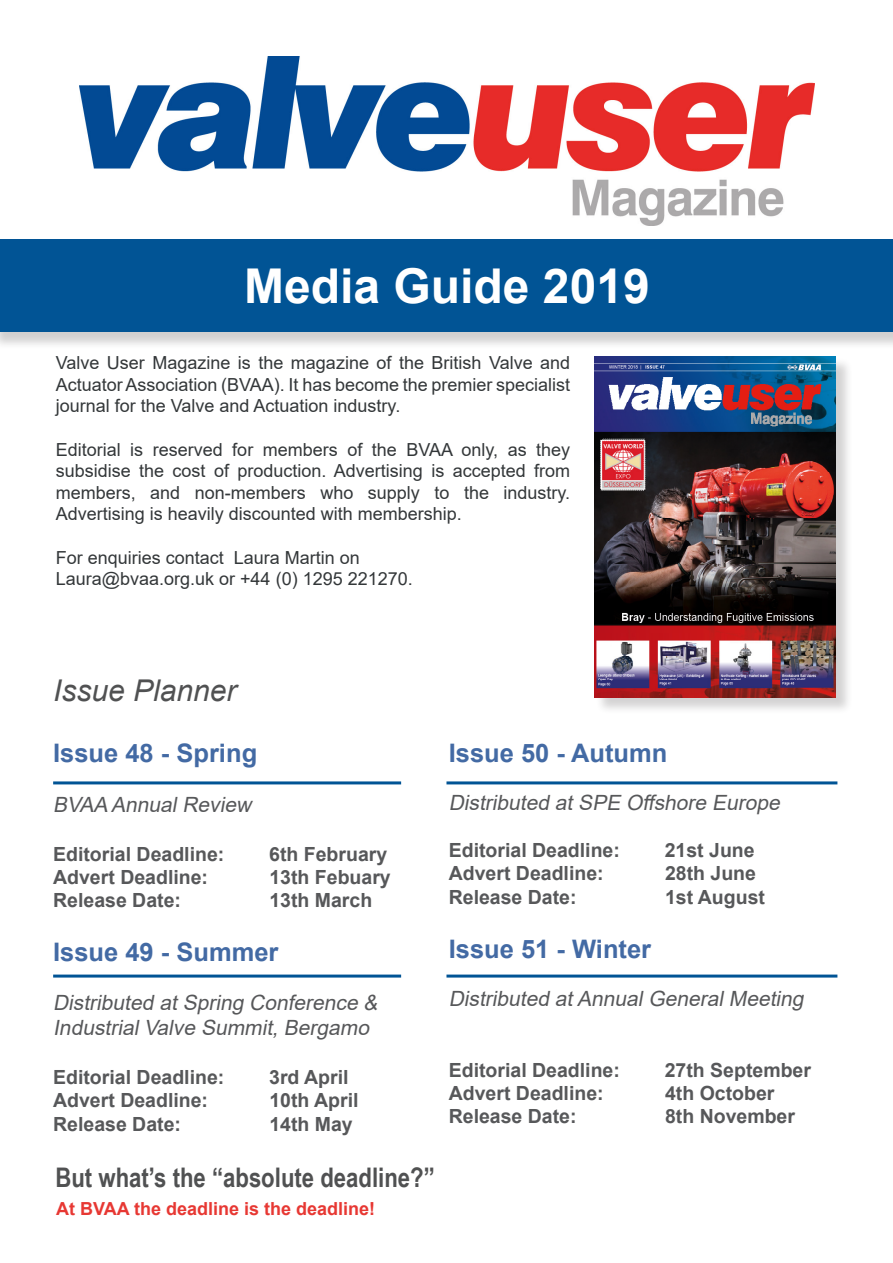
<style>
.page{position:relative;width:893px;height:1263px;background:#fff}
.page>*{position:absolute;margin:0;border:0;box-sizing:border-box;transform-origin:0 0}
.t1{font:700 48px "Arial";color:#fff}
.t2{font:italic 30px "Arial";color:#505152}
.t3{font:700 27px "Arial Narrow";color:#505152}
.t4{font:700 25.5px "Arial";color:#436aa4}
.t5{font:italic 21px/25.2px "Arial";color:#57585a}
.t6{font:700 19.5px "Arial";color:#57585a}
.t7{font:18px/21.6px "Arial";color:#333739;text-align:justify}
.t8{font:700 18px "Arial";color:#e73833}
</style>
<div class="page">
<img style="left:79px;top:56px;width:736px;height:170px">
<div style="left:0;top:242px;width:893px;height:108px;background:#231f20;opacity:.21"></div>
<div style="left:0;top:240px;width:893px;height:92px;background:#015495"></div>
<div style="left:595px;top:358px;width:258px;height:357px;background:#231f20;opacity:.2"></div>
<img style="left:594px;top:357px;width:241px;height:341px">
<hr style="left:53px;top:781px;width:348px;height:3px;background:#015495">
<hr style="left:53px;top:974px;width:348px;height:3px;background:#015495">
<hr style="left:446px;top:781px;width:391px;height:3px;background:#015495">
<hr style="left:446px;top:974px;width:391px;height:3px;background:#015495">
<p class="t1" style="left:244px;top:252px;width:407px">Media Guide 2019</p>
<p class="t7" style="left:56px;top:352px;width:516px">Valve User Magazine is the magazine of the British Valve and Actuator Association (BVAA). It has become the premier specialist journal for the Valve and Actuation industry.</p>
<p class="t7" style="left:56px;top:438px;width:516px">Editorial is reserved for members of the BVAA only, as they subsidise the cost of production. Advertising is accepted from members, and non-members who supply to the industry.<br>Advertising is heavily discounted with membership.</p>
<p class="t7" style="left:56px;top:546px;width:306px">For enquiries contact Laura Martin on</p>
<p class="t7" style="left:56px;top:568px;width:358px">Laura@bvaa.org.uk or +44 (0) 1295 221270.</p>
<p class="t2" style="left:53px;top:671px;width:185px">Issue Planner</p>
<p class="t4" style="left:53px;top:735px;width:206px">Issue 48 - Spring</p>
<p class="t5" style="left:53px;top:792px;width:205px">BVAA AnnualReview</p>
<p class="t6" style="left:53px;top:840px;width:173px">Editorial Deadline:</p>
<p class="t6" style="left:269px;top:840px;width:120px">6th February</p>
<p class="t6" style="left:53px;top:863px;width:156px">Advert Deadline:</p>
<p class="t6" style="left:269px;top:863px;width:123px">13th Febuary</p>
<p class="t6" style="left:53px;top:887px;width:129px">Release Date:</p>
<p class="t6" style="left:269px;top:887px;width:104px">13th March</p>
<p class="t4" style="left:53px;top:934px;width:227px">Issue 49 - Summer</p>
<p class="t5" style="left:53px;top:990px;width:331px">Distributed atSpring Conference &amp;<br>IndustrialValve Summit,Bergamo</p>
<p class="t6" style="left:53px;top:1063px;width:173px">Editorial Deadline:</p>
<p class="t6" style="left:269px;top:1063px;width:81px">3rd April</p>
<p class="t6" style="left:53px;top:1087px;width:156px">Advert Deadline:</p>
<p class="t6" style="left:269px;top:1087px;width:91px">10th April</p>
<p class="t6" style="left:53px;top:1110px;width:129px">Release Date:</p>
<p class="t6" style="left:269px;top:1110px;width:85px">14th May</p>
<p class="t3" style="left:55px;top:1157px;width:381px">But what’s the “absolute deadline?”</p>
<p class="t8" style="left:56px;top:1196px;width:321px">At BVAA the deadline is the deadline!</p>
<p class="t4" style="left:449px;top:735px;width:220px">Issue 50 - Autumn</p>
<p class="t5" style="left:449px;top:790px;width:338px">Distributed atSPE Offshore Europe</p>
<p class="t6" style="left:449px;top:836px;width:173px">Editorial Deadline:</p>
<p class="t6" style="left:665px;top:836px;width:91px">21st June</p>
<p class="t6" style="left:449px;top:860px;width:156px">Advert Deadline:</p>
<p class="t6" style="left:665px;top:860px;width:93px">28th June</p>
<p class="t6" style="left:449px;top:883px;width:129px">Release Date:</p>
<p class="t6" style="left:665px;top:883px;width:102px">1st August</p>
<p class="t4" style="left:449px;top:931px;width:204px">Issue 51 - Winter</p>
<p class="t5" style="left:449px;top:986px;width:361px">Distributed atAnnualGeneralMeeting</p>
<p class="t6" style="left:449px;top:1056px;width:173px">Editorial Deadline:</p>
<p class="t6" style="left:665px;top:1056px;width:148px">27th September</p>
<p class="t6" style="left:449px;top:1079px;width:156px">Advert Deadline:</p>
<p class="t6" style="left:665px;top:1079px;width:111px">4th October</p>
<p class="t6" style="left:449px;top:1103px;width:129px">Release Date:</p>
<p class="t6" style="left:665px;top:1103px;width:132px">8th November</p>
</div>
